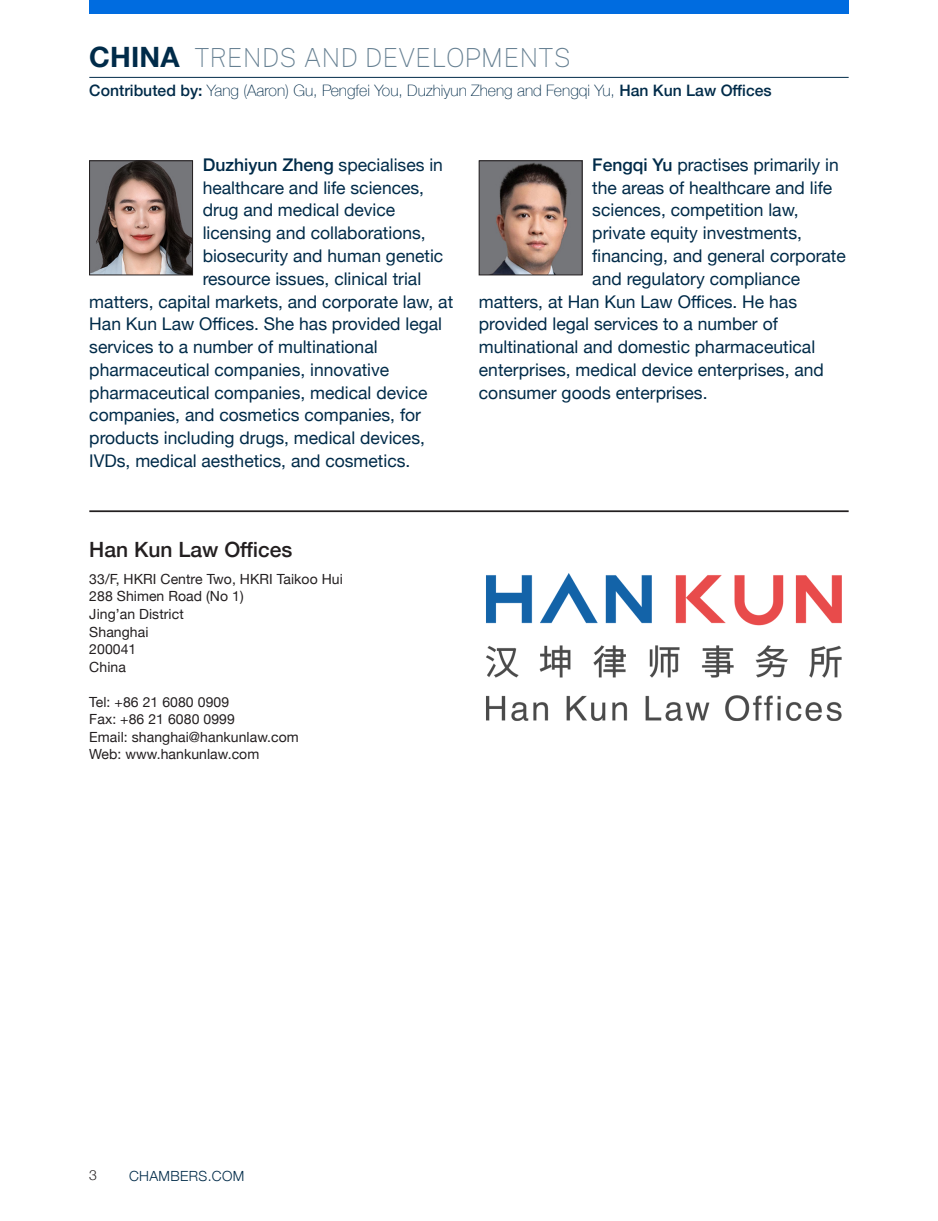
<style>
.page{position:relative;width:938px;height:1221px;background:#fff}
.page>*{position:absolute;margin:0;border:0;box-sizing:border-box;transform-origin:0 0}
.t1{font:100 26.25px "Public Sans";color:#668092}
.Business_card_head{font:500 21px "Helvetica Neue";color:#231f20}
.Author_paragraph{font:17.5px "Helvetica Neue";color:#002b49}
.Author_paragraph-2{font:500 17.5px "Helvetica Neue";color:#002b49}
.t2{font:100 15.75px "Helvetica Neue";color:#002b49}
.Business_card_body{font:14px "Helvetica Neue";letter-spacing:.005em;color:#231f20}
.t3{font:300 14px "Helvetica Neue";letter-spacing:.025em;color:#002b49}
.t4{font:300 14px "Helvetica Neue";color:#231f20}
.s1{font-family:"Helvetica Neue";font-weight:700;font-size:28px;color:#002b49}
.s2{font-weight:500}
.s3{font-weight:400}
</style>
<div class="page">
<div style="left:89px;top:0;width:759px;height:14px;background:#006ce0"></div>
<hr style="left:89px;top:77px;width:759px;height:1px;background:#002b49">
<img style="left:91px;top:162px;width:100px;height:111px">
<div style="left:89px;top:160px;width:104px;height:115px;border:1px solid #231f20"></div>
<img style="left:481px;top:162px;width:99px;height:111px">
<div style="left:479px;top:160px;width:103px;height:115px;border:1px solid #231f20"></div>
<img style="left:479px;top:512px;width:369px;height:209px">
<hr style="left:89px;top:510px;width:759px;height:2px;background:#231f20">
<h1 class="t1" style="left:89px;top:39px;width:483px"><span class="s1">CHINA</span> TRENDS AND DEVELOPMENTS</h1>
<p class="t2" style="left:89px;top:79px;width:684px"><span class="s2">Contributed by:</span> Yang (Aaron) Gu, Pengfei You, Duzhiyun Zheng and Fengqi Yu, <span class="s2">Han Kun Law Offices</span></p>
<p class="Author_paragraph-2" style="left:203px;top:151px;width:242px">Duzhiyun Zheng <span class="s3">specialises in</span></p>
<p class="Author_paragraph" style="left:203px;top:175px;width:223px">healthcare and life sciences,</p>
<p class="Author_paragraph" style="left:203px;top:197px;width:194px">drug and medical device</p>
<p class="Author_paragraph" style="left:203px;top:220px;width:224px">licensing and collaborations,</p>
<p class="Author_paragraph" style="left:203px;top:243px;width:242px">biosecurity and human genetic</p>
<p class="Author_paragraph" style="left:203px;top:266px;width:220px">resource issues, clinical trial</p>
<p class="Author_paragraph" style="left:89px;top:288px;width:365px">matters, capital markets, and corporate law, at</p>
<p class="Author_paragraph" style="left:89px;top:311px;width:354px">Han Kun Law Offices. She has provided legal</p>
<p class="Author_paragraph" style="left:89px;top:334px;width:290px">services to a number of multinational</p>
<p class="Author_paragraph" style="left:89px;top:357px;width:301px">pharmaceutical companies, innovative</p>
<p class="Author_paragraph" style="left:89px;top:379px;width:340px">pharmaceutical companies, medical device</p>
<p class="Author_paragraph" style="left:89px;top:402px;width:333px">companies, and cosmetics companies, for</p>
<p class="Author_paragraph" style="left:89px;top:425px;width:337px">products including drugs, medical devices,</p>
<p class="Author_paragraph" style="left:89px;top:448px;width:322px">IVDs, medical aesthetics, and cosmetics.</p>
<p class="Author_paragraph" style="left:592px;top:152px;width:248px"><span class="s2">Fengqi Yu</span> practises primarily in</p>
<p class="Author_paragraph" style="left:592px;top:175px;width:241px">the areas of healthcare and life</p>
<p class="Author_paragraph" style="left:592px;top:197px;width:208px">sciences, competition law,</p>
<p class="Author_paragraph" style="left:592px;top:220px;width:211px">private equity investments,</p>
<p class="Author_paragraph" style="left:592px;top:243px;width:255px">financing, and general corporate</p>
<p class="Author_paragraph" style="left:592px;top:266px;width:209px">and regulatory compliance</p>
<p class="Author_paragraph" style="left:479px;top:288px;width:320px">matters, at Han Kun Law Offices. He has</p>
<p class="Author_paragraph" style="left:479px;top:311px;width:300px">provided legal services to a number of</p>
<p class="Author_paragraph" style="left:479px;top:334px;width:338px">multinational and domestic pharmaceutical</p>
<p class="Author_paragraph" style="left:479px;top:357px;width:346px">enterprises, medical device enterprises, and</p>
<p class="Author_paragraph" style="left:479px;top:379px;width:230px">consumer goods enterprises.</p>
<p class="Business_card_head" style="left:89px;top:532px;width:205px">Han Kun Law Offices</p>
<p class="Business_card_body" style="left:89px;top:569px;width:255px">33/F, HKRI Centre Two, HKRI Taikoo Hui</p>
<p class="Business_card_body" style="left:89px;top:586px;width:156px">288 Shimen Road (No 1)</p>
<p class="Business_card_body" style="left:89px;top:604px;width:96px">Jing’an District</p>
<p class="Business_card_body" style="left:89px;top:621px;width:61px">Shanghai</p>
<p class="Business_card_body" style="left:89px;top:639px;width:49px">200041</p>
<p class="Business_card_body" style="left:89px;top:656px;width:38px">China</p>
<p class="Business_card_body" style="left:89px;top:691px;width:141px">Tel: +86 21 6080 0909</p>
<p class="Business_card_body" style="left:89px;top:709px;width:147px">Fax: +86 21 6080 0999</p>
<p class="Business_card_body" style="left:89px;top:726px;width:211px">Email: shanghai@hankunlaw.com</p>
<p class="Business_card_body" style="left:89px;top:744px;width:171px">Web: www.hankunlaw.com</p>
<p class="t4" style="left:89px;top:1163px;width:9px">3</p>
<p class="t3" style="left:129px;top:1164px;width:117px">CHAMBERS.COM</p>
</div>
